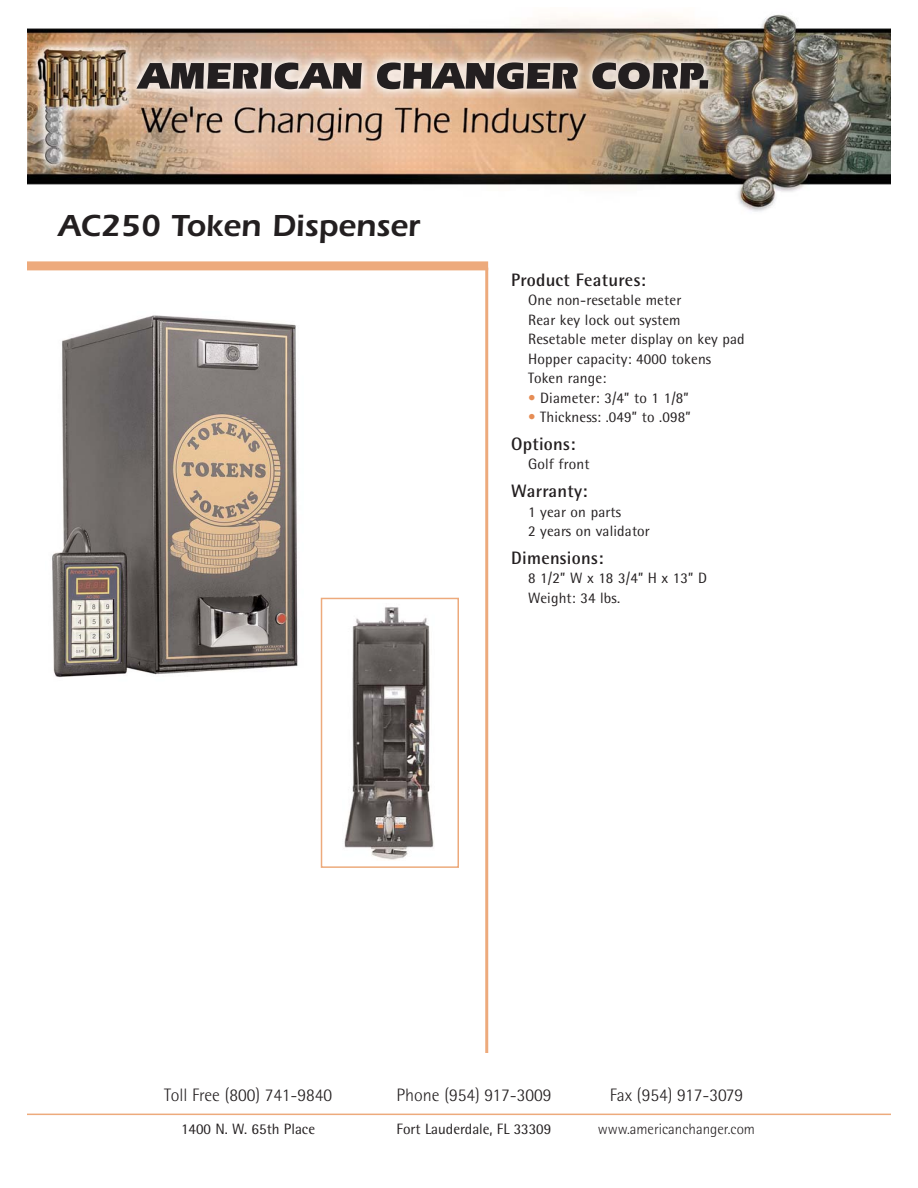
<style>
.page{position:relative;width:918px;height:1188px;background:#fff}
.page>*{position:absolute;margin:0;border:0;box-sizing:border-box;transform-origin:0 0}
.t1{font:600 31.5px "Itc Eras";color:#231f20}
.t2{font:300 18px "Rotis Semi Sans";color:#231f20}
.t3{font:700 18px "Rotis Semi Sans";letter-spacing:.015em;color:#231f20}
.t4{font:15px/19.5px "Rotis Semi Sans";letter-spacing:.01em;color:#231f20}
.t5{font:300 15px "Rotis Semi Sans";color:#231f20}
.s1{color:#e68d55}
</style>
<div class="page">
<img style="left:27px;top:14px;width:864px;height:198px">
<img style="left:136px;top:63px;width:265px;height:26px">
<hr style="left:485px;top:268px;width:3px;height:785px;background:#edaa7c">
<div style="left:27px;top:261px;width:461px;height:9px;background:#edaa7c"></div>
<img style="left:52px;top:315px;width:246px;height:363px">
<img style="left:344px;top:607px;width:90px;height:253px">
<div style="left:321px;top:598px;width:138px;height:270px;border:2px solid #edaa7c"></div>
<hr style="left:27px;top:1114px;width:864px;height:1px;background:#edaa7c">
<h1 class="t1" style="left:58px;top:215px;width:363px">AC250 Token Dispenser</h1>
<p class="t3" style="left:511px;top:273px;width:136px">Product Features:</p>
<p class="t4" style="left:528px;top:292px;width:218px">One non-resetable meter<br>Rear key lock out system<br>Resetable meter display on key pad<br>Hopper capacity: 4000 tokens<br>Token range:</p>
<p class="t4" style="left:528px;top:390px;width:162px"><span class="s1">•</span> Diameter: 3/4” to 1 1/8”</p>
<p class="t4" style="left:528px;top:409px;width:164px"><span class="s1">•</span> Thickness: .049” to .098”</p>
<p class="t3" style="left:511px;top:438px;width:66px">Options:</p>
<p class="t4" style="left:528px;top:456px;width:63px">Golf front</p>
<p class="t3" style="left:511px;top:485px;width:78px">Warranty:</p>
<p class="t4" style="left:528px;top:503px;width:123px">1 year on parts<br>2 years on validator</p>
<p class="t3" style="left:511px;top:551px;width:94px">Dimensions:</p>
<p class="t4" style="left:528px;top:570px;width:180px">8 1/2” W x 18 3/4” H x 13” D<br>Weight: 34 lbs.</p>
<p class="t2" style="left:164px;top:1089px;width:169px">Toll Free (800) 741-9840</p>
<p class="t2" style="left:396px;top:1089px;width:157px">Phone (954) 917-3009</p>
<p class="t2" style="left:610px;top:1089px;width:135px">Fax (954) 917-3079</p>
<p class="t4" style="left:181px;top:1121px;width:136px">1400 N. W. 65th Place</p>
<p class="t4" style="left:397px;top:1121px;width:156px">Fort Lauderdale, FL 33309</p>
<p class="t5" style="left:598px;top:1124px;width:159px">www.americanchanger.com</p>
</div>
